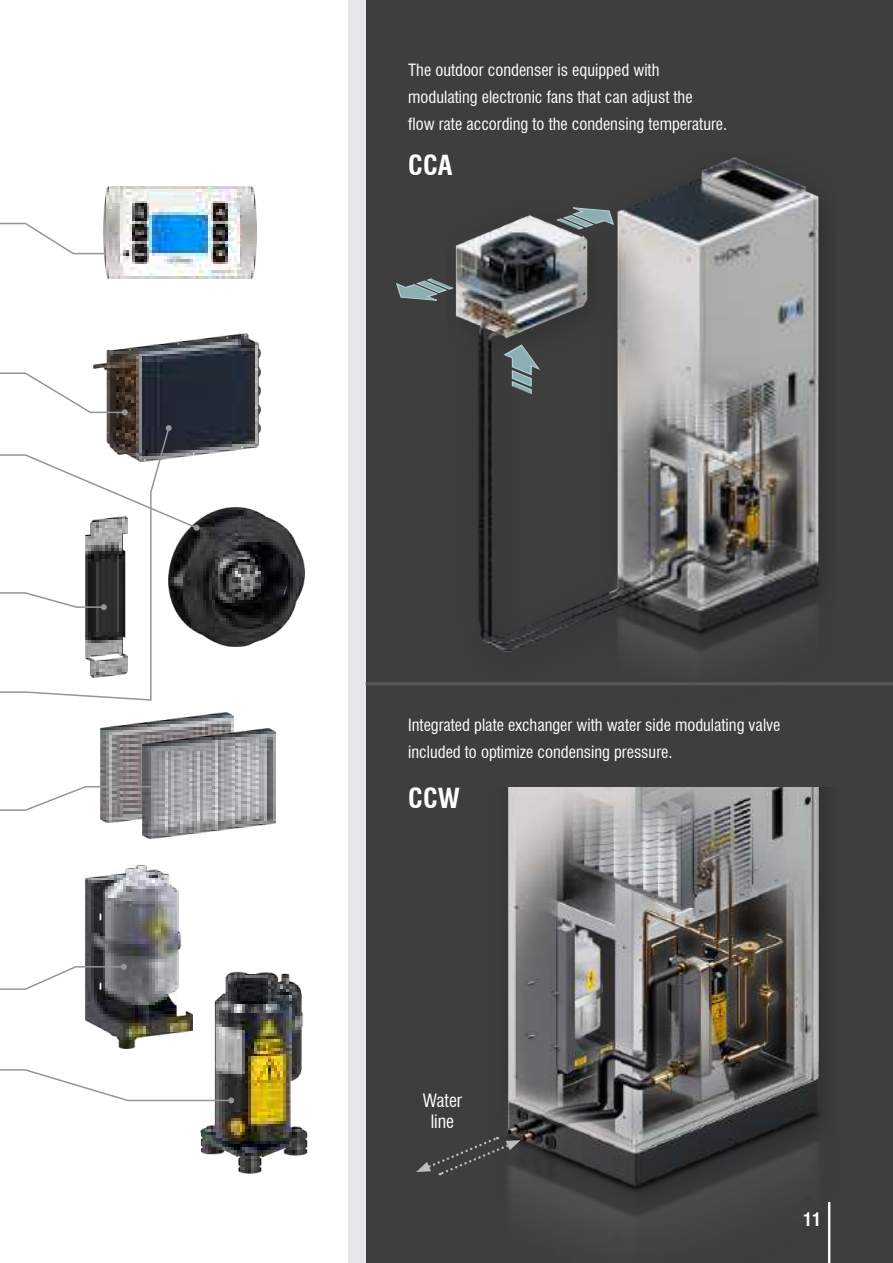
<style>
.page{position:relative;width:893px;height:1263px;background:#fff}
.page>*{position:absolute;margin:0;border:0;box-sizing:border-box;transform-origin:0 0}
.t1{font:700 condensed 27px "Swiss 721 BT";color:#fff}
.t2{font:condensed 18px/21px "Swiss 721 BT";color:#fff;text-align:center}
.t3{font:700 condensed 18px "Swiss 721 BT";color:#fff}
.t4{font:condensed 16.5px/27px "Swiss 721 BT";color:#fff}
</style>
<div class="page">
<div style="left:366px;top:0;width:527px;height:1263px;background:#3e3e3f"></div>
<div style="left:349px;top:0;width:17px;height:1263px;background:#e6e7e9"></div>
<img style="left:455px;top:157px;width:367px;height:506px">
<hr style="left:366px;top:682px;width:527px;height:3px;background:#57585a">
<img style="left:507px;top:787px;width:324px;height:476px">
<hr style="left:828px;top:1202px;width:2px;height:61px;background:#fff">
<img style="left:85px;top:865px;width:107px;height:183px">
<img style="left:200px;top:971px;width:108px;height:203px">
<img style="left:104px;top:186px;width:152px;height:92px">
<img style="left:94px;top:334px;width:167px;height:121px">
<img style="left:171px;top:508px;width:133px;height:138px">
<img style="left:100px;top:712px;width:133px;height:111px">
<img style="left:143px;top:728px;width:132px;height:111px">
<svg style="left:555px;top:195px;width:67px;height:40px"></svg>
<svg style="left:502px;top:335px;width:38px;height:61px"></svg>
<svg style="left:396px;top:278px;width:58px;height:23px"></svg>
<svg style="left:416px;top:1136px;width:105px;height:40px"></svg>
<svg style="left:0;top:222px;width:114px;height:35px"></svg>
<svg style="left:0;top:372px;width:128px;height:43px"></svg>
<svg style="left:171px;top:453px;width:29px;height:78px"></svg>
<svg style="left:0;top:426px;width:171px;height:275px"></svg>
<svg style="left:166px;top:425px;width:6px;height:6px"></svg>
<svg style="left:0;top:784px;width:166px;height:28px"></svg>
<svg style="left:0;top:1068px;width:234px;height:35px"></svg>
<svg style="left:0;top:964px;width:127px;height:27px"></svg>
<p class="t4" style="left:408px;top:57px;width:321px">The outdoor condenser is equipped with modulating electronic fans that can adjust the<br>flow rate according to the condensing temperature.</p>
<h1 class="t1" style="left:408px;top:149px;width:46px">CCA</h1>
<p class="t4" style="left:408px;top:711px;width:374px">Integrated plate exchanger with water side modulating valve included to optimize condensing pressure.</p>
<h1 class="t1" style="left:408px;top:782px;width:53px">CCW</h1>
<p class="t2" style="left:423px;top:1090px;width:41px">Water line</p>
<p class="t3" style="left:803px;top:1208px;width:19px">11</p>
</div>
